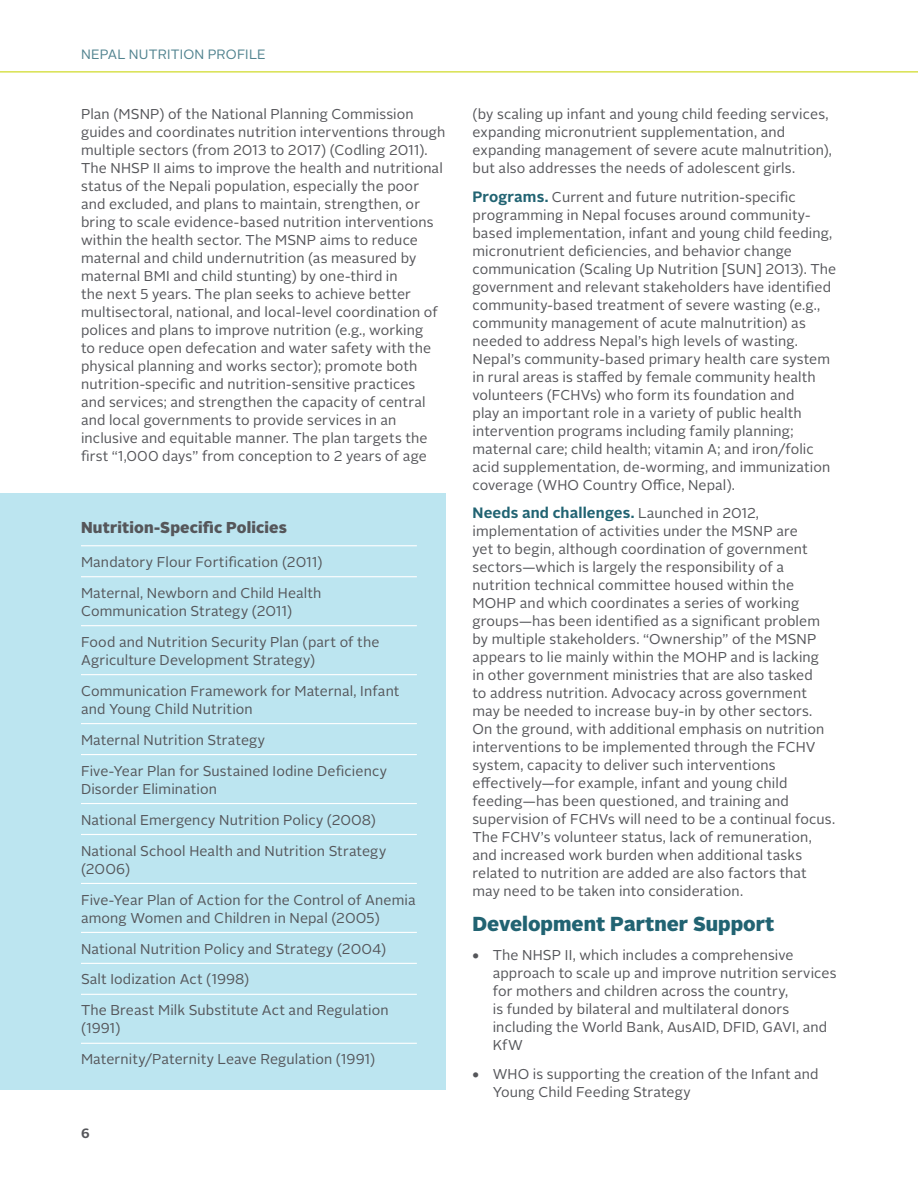
<style>
.page{position:relative;width:918px;height:1188px;background:#fff}
.page>*{position:absolute;margin:0;border:0;box-sizing:border-box;transform-origin:0 0}
.t1{font:900 20.25px "Alright Sans";color:#216372}
.Nutrition_specific_p{font:900 15.75px "Alright Sans";letter-spacing:.01em;color:#55565a}
.t2{font:700 15px "Alright Sans";letter-spacing:.01em;color:#216372}
.Ruled_text{font:14.25px/18px "Alright Sans";letter-spacing:.01em;color:#55565a}
.t3{font:13.5px "Alright Sans";letter-spacing:.01em;color:#51838f}
.t4{font:700 13.5px "Alright Sans";color:#55565a}
.s1{font-weight:700;font-size:15px;color:#216372}
.s2{font-weight:400;font-size:14.25px;color:#55565a}
</style>
<div class="page">
<hr style="left:0;top:71px;width:918px;height:2px;background:#d8e14e">
<div style="left:0;top:494px;width:446px;height:596px;background:#bce5f0"></div>
<hr style="left:81px;top:545px;width:336px;height:1px;background:#fff">
<hr style="left:81px;top:576px;width:336px;height:1px;background:#fff">
<hr style="left:81px;top:625px;width:336px;height:1px;background:#fff">
<hr style="left:81px;top:674px;width:336px;height:1px;background:#fff">
<hr style="left:81px;top:723px;width:336px;height:1px;background:#fff">
<hr style="left:81px;top:754px;width:336px;height:1px;background:#fff">
<hr style="left:81px;top:803px;width:336px;height:1px;background:#fff">
<hr style="left:81px;top:834px;width:336px;height:1px;background:#fff">
<hr style="left:81px;top:883px;width:336px;height:1px;background:#fff">
<hr style="left:81px;top:932px;width:336px;height:1px;background:#fff">
<hr style="left:81px;top:963px;width:336px;height:1px;background:#fff">
<hr style="left:81px;top:994px;width:336px;height:1px;background:#fff">
<hr style="left:81px;top:1043px;width:336px;height:1px;background:#fff">
<p class="t3" style="left:81px;top:45px;width:186px">NEPAL NUTRITION PROFILE</p>
<p class="Ruled_text" style="left:81px;top:105px;width:366px">Plan (MSNP) of the National Planning Commission guides and coordinates nutrition interventions through multiple sectors (from 2013 to 2017) (Codling 2011).<br>The NHSP II aims to improve the health and nutritional status of the Nepali population, especially the poor and excluded, and plans to maintain, strengthen, or bring to scale evidence-based nutrition interventions within the health sector. The MSNP aims to reduce maternal and child undernutrition (as measured by maternal BMI and child stunting) by one-third in<br>the next 5 years. The plan seeks to achieve better multisectoral, national, and local-level coordination of polices and plans to improve nutrition (e.g., working<br>to reduce open defecation and water safety with the physical planning and works sector); promote both nutrition-specific and nutrition-sensitive practices<br>and services; and strengthen the capacity of central and local governments to provide services in an inclusive and equitable manner. The plan targets the first “1,000 days” from conception to 2 years of age</p>
<p class="Ruled_text" style="left:473px;top:105px;width:361px">(by scaling up infant and young child feeding services, expanding micronutrient supplementation, and expanding management of severe acute malnutrition), but also addresses the needs of adolescent girls.</p>
<p class="Ruled_text" style="left:472px;top:188px;width:365px"><span class="s1">Programs.</span> Current and future nutrition-specific programming in Nepal focuses around community&shy;based implementation, infant and young child feeding, micronutrient deficiencies, and behavior change communication (Scaling Up Nutrition [SUN] 2013). The government and relevant stakeholders have identified community-based treatment of severe wasting (e.g., community management of acute malnutrition) as needed to address Nepal’s high levels of wasting.<br>Nepal’s community-based primary health care system in rural areas is staffed by female community health volunteers (FCHVs) who form its foundation and<br>play an important role in a variety of public health intervention programs including family planning; maternal care; child health; vitamin A; and iron/folic acid supplementation, de-worming, and immunization coverage (WHO Country Office, Nepal).</p>
<p class="t2" style="left:472px;top:503px;width:288px">Needs and challenges. <span class="s2">Launched in 2012,</span></p>
<p class="Ruled_text" style="left:473px;top:523px;width:364px">implementation of activities under the MSNP are<br>yet to begin, although coordination of government sectors—which is largely the responsibility of a nutrition technical committee housed within the MOHP and which coordinates a series of working groups—has been identified as a significant problem by multiple stakeholders. “Ownership” of the MSNP appears to lie mainly within the MOHP and is lacking<br>in other government ministries that are also tasked<br>to address nutrition. Advocacy across government may be needed to increase buy-in by other sectors.<br>On the ground, with additional emphasis on nutrition interventions to be implemented through the FCHV system, capacity to deliver such interventions effectively—for example, infant and young child feeding—has been questioned, and training and supervision of FCHVs will need to be a continual focus.<br>The FCHV’s volunteer status, lack of remuneration, and increased work burden when additional tasks related to nutrition are added are also factors that may need to be taken into consideration.</p>
<p class="t1" style="left:472px;top:909px;width:304px">Development Partner Support</p>
<p class="Ruled_text" style="left:493px;top:946px;width:345px;text-indent:-20px">• The NHSP II, which includes a comprehensive approach to scale up and improve nutrition services for mothers and children across the country,<br>is funded by bilateral and multilateral donors including the World Bank, AusAID, DFID, GAVI, and KfW</p>
<p class="Ruled_text" style="left:493px;top:1065px;width:327px;text-indent:-20px">• WHO is supporting the creation of the Infant and<br>Young Child Feeding Strategy</p>
<p class="Nutrition_specific_p" style="left:81px;top:516px;width:208px">Nutrition-Specific Policies</p>
<p class="Ruled_text" style="left:81px;top:553px;width:243px">Mandatory Flour Fortification (2011)</p>
<p class="Ruled_text" style="left:81px;top:584px;width:242px">Maternal, Newborn and Child Health<br>Communication Strategy (2011)</p>
<p class="Ruled_text" style="left:81px;top:633px;width:300px">Food and Nutrition Security Plan (part of the<br>Agriculture Development Strategy)</p>
<p class="Ruled_text" style="left:81px;top:682px;width:320px">Communication Framework for Maternal, Infant and Young Child Nutrition</p>
<p class="Ruled_text" style="left:81px;top:731px;width:186px">Maternal Nutrition Strategy</p>
<p class="Ruled_text" style="left:81px;top:762px;width:307px">Five-Year Plan for Sustained Iodine Deficiency<br>Disorder Elimination</p>
<p class="Ruled_text" style="left:81px;top:811px;width:296px">National Emergency Nutrition Policy (2008)</p>
<p class="Ruled_text" style="left:81px;top:842px;width:307px">National School Health and Nutrition Strategy (2006)</p>
<p class="Ruled_text" style="left:81px;top:891px;width:336px">Five-Year Plan of Action for the Control of Anemia among Women and Children in Nepal (2005)</p>
<p class="Ruled_text" style="left:81px;top:940px;width:307px">National Nutrition Policy and Strategy (2004)</p>
<p class="Ruled_text" style="left:81px;top:971px;width:170px">Salt Iodization Act (1998)</p>
<p class="Ruled_text" style="left:81px;top:1002px;width:309px">The Breast Milk Substitute Act and Regulation (1991)</p>
<p class="Ruled_text" style="left:81px;top:1051px;width:296px">Maternity/Paternity Leave Regulation (1991)</p>
<p class="t4" style="left:81px;top:1124px;width:10px">6</p>
</div>
